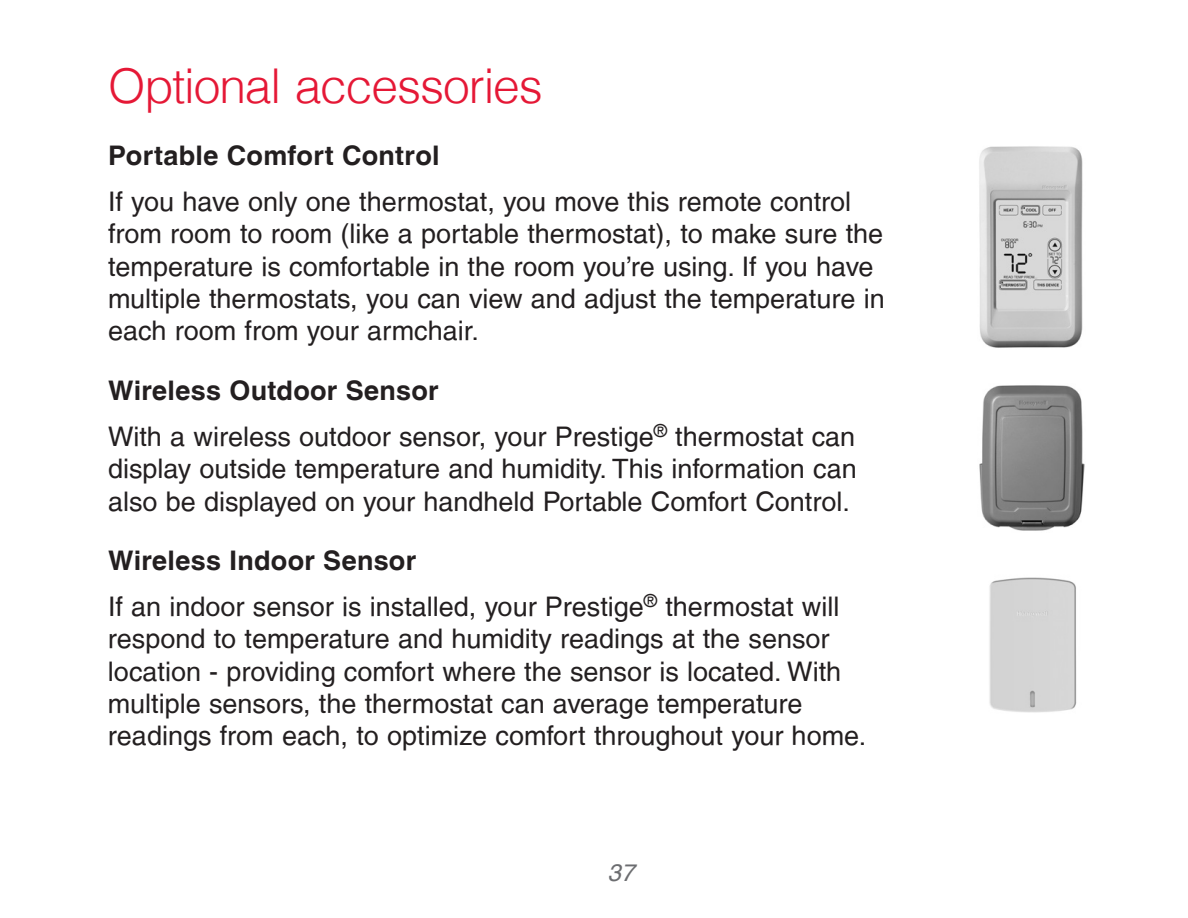
<style>
.page{position:relative;width:1188px;height:918px;background:#fff}
.page>*{position:absolute;margin:0;border:0;box-sizing:border-box;transform-origin:0 0}
.t1{font:300 48px "Helvetica LT";letter-spacing:-.025em;color:#e51836}
.t2{font:27px/32.4px "Helvetica LT";color:#231f20}
.t3{font:700 27px "Helvetica LT";letter-spacing:.01em;color:#231f20}
.t4{font:italic 24px "Helvetica LT";color:#6c6d70}
.s1{font-weight:700}
</style>
<div class="page">
<img style="left:979px;top:385px;width:106px;height:146px">
<img style="left:979px;top:146px;width:104px;height:202px">
<img style="left:989px;top:577px;width:88px;height:136px">
<h1 class="t1" style="left:108px;top:56px;width:436px">Optional accessories</h1>
<p class="t3" style="left:108px;top:139px;width:333px">Portable Comfort Control</p>
<p class="t2" style="left:108px;top:185px;width:778px">If you have only one thermostat, you move this remote control from room to room (like a portable thermostat), to make sure the temperature is comfortable in the room you’re using. If you have multiple thermostats, you can view and adjust the temperature in each room from your armchair.</p>
<p class="t2" style="left:108px;top:367px;width:749px;line-height:45.9px"><span class="s1">Wireless Outdoor Sensor<br></span>With a wireless outdoor sensor, your Prestige<sup>®</sup> thermostat can</p>
<p class="t2" style="left:108px;top:452px;width:750px">display outside temperature and humidity. This information can also be displayed on your handheld Portable Comfort Control.</p>
<p class="t2" style="left:108px;top:537px;width:733px;line-height:45.9px"><span class="s1">Wireless Indoor Sensor<br></span>If an indoor sensor is installed, your Prestige<sup>®</sup> thermostat will</p>
<p class="t2" style="left:108px;top:623px;width:760px">respond to temperature and humidity readings at the sensor location - providing comfort where the sensor is located. With multiple sensors, the thermostat can average temperature readings from each, to optimize comfort throughout your home.</p>
<p class="t4" style="left:608px;top:859px;width:28px">37</p>
</div>
